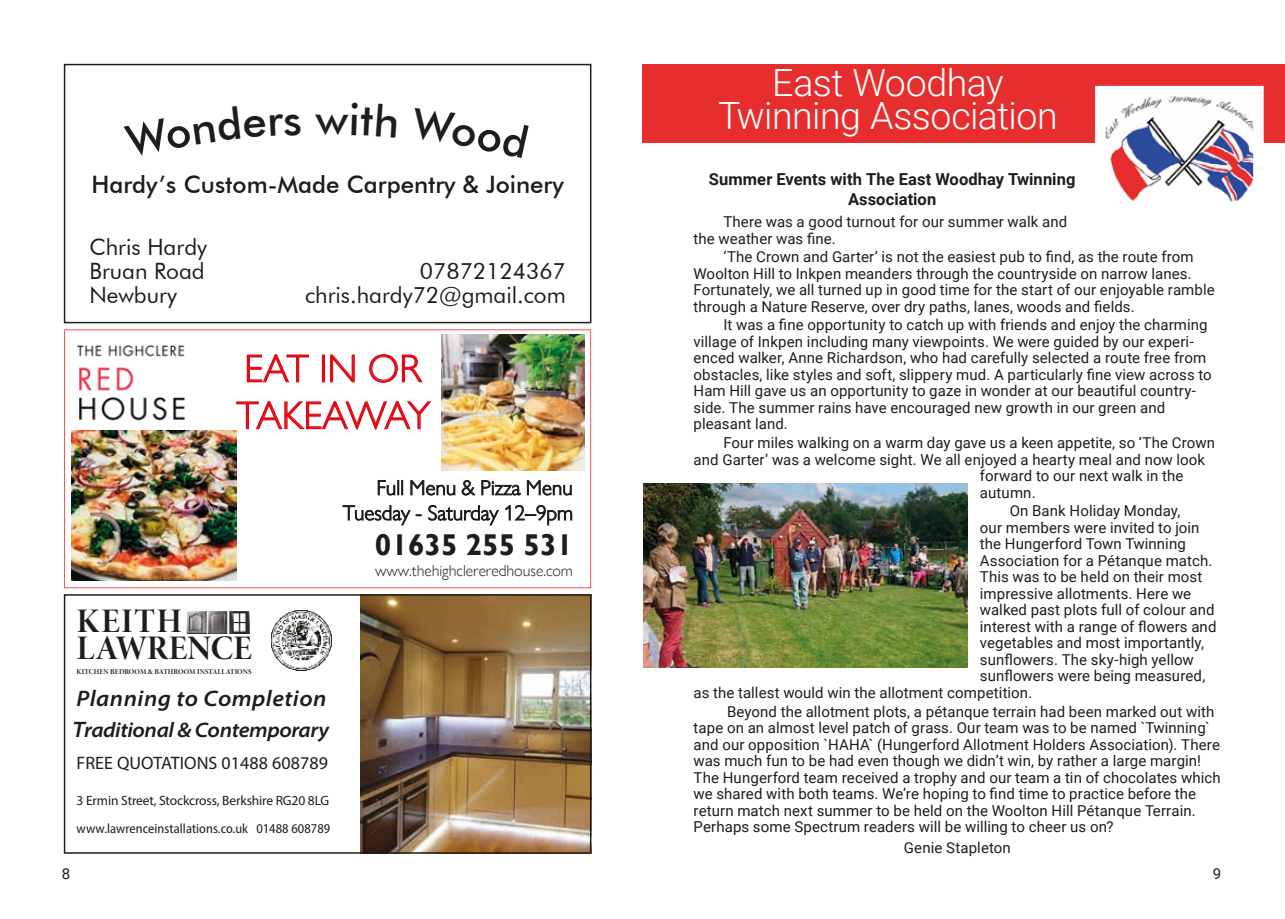
<style>
.page{position:relative;width:1285px;height:919px;background:#fff}
.page>*{position:absolute;margin:0;border:0;box-sizing:border-box;transform-origin:0 0}
.t1{font:500 43.5px "Futura BT";color:#1d1d1b}
.t2{font:300 39px/46.8px "Gill Sans Nova";color:#e00914}
.t3{font:300 37.5px/33px "Roboto";letter-spacing:-.015em;color:#fff;text-align:center}
.t4{font:34.5px/27px "Minion Pro Bold Disp";color:#1d1d1b}
.t5{font:700 30px "Gill Sans";color:#1d1d1b}
.t6{font:500 24px "Futura BT";color:#1d1d1b}
.t7{font:22.5px/23.7px "Futura BT";color:#1d1d1b;text-align:justify}
.t8{font:italic 600 semi-expanded 22.5px "Myriad Pro";letter-spacing:.02em;color:#1d1d1b}
.t9{font:300 21.15px "Gill Sans Nova";color:#1d1d1b}
.t10{font:italic 600 semi-expanded 21px "Myriad Pro";letter-spacing:-.02em;color:#1d1d1b}
.t11{font:300 21px "Gill Sans Nova";letter-spacing:.005em;color:#1d1d1b}
.t12{font:18px "Myriad Pro";letter-spacing:.005em;color:#1d1d1b}
.t13{font:700 16.5px/19.5px "Roboto";letter-spacing:.005em;color:#1d1d1b;text-align:center}
.t14{font:300 15.9px "Gill Sans Nova";color:#1d1d1b}
.t15{font:15px/16.5px "Roboto";letter-spacing:.005em;color:#1d1d1b}
.t16{font:semi-condensed 13.5px "Myriad Pro";letter-spacing:.005em;color:#1d1d1b}
.t17{font:13.5px "Myriad Pro";letter-spacing:-.01em;color:#1d1d1b}
.t18{font:7.5px "Minion Pro Bold Disp";letter-spacing:.01em;color:#1d1d1b}
.s1{font-size:22.5px}
</style>
<div class="page">
<div style="left:642px;top:64px;width:642px;height:78px;background:#e62e2e"></div>
<img style="left:1105px;top:97px;width:147px;height:104px">
<div style="left:1094px;top:86px;width:169px;height:126px;border:10px solid #fff"></div>
<svg style="left:64px;top:329px;width:527px;height:259px"></svg>
<img style="left:68px;top:333px;width:128px;height:102px">
<img style="left:71px;top:431px;width:165px;height:149px">
<img style="left:441px;top:334px;width:143px;height:137px">
<div style="left:64px;top:64px;width:527px;height:259px;border:2px solid #1d1d1b"></div>
<img style="left:361px;top:597px;width:227px;height:253px">
<img style="left:271px;top:610px;width:61px;height:60px">
<img style="left:186px;top:611px;width:63px;height:22px">
<div style="left:64px;top:594px;width:527px;height:259px;border:2px solid #1d1d1b"></div>
<img style="left:643px;top:483px;width:323px;height:184px">
<h1 class="t1" style="left:315px;top:93px;width:34px">w</h1>
<h3 class="t6" style="left:91px;top:170px;width:473px">Hardy’s Custom-Made Carpentry &amp; Joinery</h3>
<h3 class="t7" style="left:89px;top:235px;width:119px">Chris Hardy Bruan Road Newbury</h3>
<h3 class="t7" style="left:305px;top:259px;width:262px;text-align:right">07872124367 chris.hardy72@gmail.com</h3>
<h2 class="t2" style="left:236px;top:345px;width:195px">EAT IN OR<br>TAKEAWAY</h2>
<h3 class="t11" style="left:376px;top:476px;width:197px">Full Menu &amp; Pizza Menu</h3>
<h3 class="t9" style="left:342px;top:501px;width:232px">Tuesday - Saturday 12–9pm</h3>
<h3 class="t5" style="left:375px;top:526px;width:200px">01635 255 531</h3>
<p class="t14" style="left:375px;top:562px;width:199px">www.thehighclereredhouse.com</p>
<h3 class="t4" style="left:77px;top:607px;width:177px">KEITH<br>LAWRENCE</h3>
<p class="t18" style="left:77px;top:666px;width:176px">KITCHEN BEDROOM &amp; BATHROOM INSTALLATIONS</p>
<h3 class="t8" style="left:77px;top:683px;width:251px">Planning to Completion</h3>
<h3 class="t10" style="left:72px;top:716px;width:258px"><span class="s1">T</span>raditional &amp; Contemporary</h3>
<p class="t12" style="left:77px;top:752px;width:253px">FREE QUOTATIONS 01488 608789</p>
<p class="t17" style="left:77px;top:792px;width:254px">3 Ermin Street, Stockcross, Berkshire RG20 8LG</p>
<p class="t16" style="left:77px;top:819px;width:255px">www.lawrenceinstallations.co.uk 01488 608789</p>
<h3 class="t3" style="left:718px;top:65px;width:341px">East Woodhay<br>Twinning Association</h3>
<p class="t13" style="left:708px;top:169px;width:368px">Summer Events with The East Woodhay Twinning<br>Association</p>
<p class="t15" style="left:693px;top:213px;width:375px;text-indent:30px">There was a good turnout for our summer walk and the weather was fine.</p>
<p class="t15" style="left:693px;top:248px;width:522px;text-indent:30px">‘The Crown and Garter’ is not the easiest pub to find, as the route from Woolton Hill to Inkpen meanders through the countryside on narrow lanes.<br>Fortunately, we all turned up in good time for the start of our enjoyable ramble through a Nature Reserve, over dry paths, lanes, woods and fields.</p>
<p class="t15" style="left:693px;top:316px;width:519px;text-indent:30px">It was a fine opportunity to catch up with friends and enjoy the charming village of Inkpen including many viewpoints. We were guided by our experi&shy;enced walker, Anne Richardson, who had carefully selected a route free from obstacles, like styles and soft, slippery mud. A particularly fine view across to Ham Hill gave us an opportunity to gaze in wonder at our beautiful country&shy;side. The summer rains have encouraged new growth in our green and pleasant land.</p>
<p class="t15" style="left:723px;top:434px;width:493px">Four miles walking on a warm day gave us a keen appetite, so ‘The Crown</p>
<p class="t15" style="left:693px;top:450px;width:513px">and Garter’ was a welcome sight. We all enjoyed a hearty meal and now look</p>
<p class="t15" style="left:979px;top:467px;width:205px">forward to our next walk in the</p>
<p class="t15" style="left:979px;top:483px;width:57px">autumn.</p>
<p class="t15" style="left:1009px;top:502px;width:172px">On Bank Holiday Monday,</p>
<p class="t15" style="left:979px;top:518px;width:221px">our members were invited to join</p>
<p class="t15" style="left:979px;top:535px;width:207px">the Hungerford Town Twinning</p>
<p class="t15" style="left:979px;top:551px;width:234px">Association for a Pétanque match.</p>
<p class="t15" style="left:979px;top:568px;width:224px">This was to be held on their most</p>
<p class="t15" style="left:979px;top:584px;width:213px">impressive allotments. Here we</p>
<p class="t15" style="left:979px;top:601px;width:236px">walked past plots full of colour and</p>
<p class="t15" style="left:979px;top:617px;width:238px">interest with a range of flowers and</p>
<p class="t15" style="left:979px;top:634px;width:226px">vegetables and most importantly,</p>
<p class="t15" style="left:979px;top:650px;width:215px">sunflowers. The sky-high yellow</p>
<p class="t15" style="left:979px;top:667px;width:227px">sunflowers were being measured,</p>
<p class="t15" style="left:693px;top:683px;width:340px">as the tallest would win the allotment competition.</p>
<p class="t15" style="left:693px;top:702px;width:528px;text-indent:33px">Beyond the allotment plots, a pétanque terrain had been marked out with tape on an almost level patch of grass. Our team was to be named `Twinning` and our opposition `HAHA` (Hungerford Allotment Holders Association). There was much fun to be had even though we didn’t win, by rather a large margin!<br>The Hungerford team received a trophy and our team a tin of chocolates which we shared with both teams. We’re hoping to find time to practice before the return match next summer to be held on the Woolton Hill Pétanque Terrain.<br>Perhaps some Spectrum readers will be willing to cheer us on?</p>
<p class="t15" style="left:903px;top:838px;width:109px">Genie Stapleton</p>
<p class="t15" style="left:62px;top:865px;width:10px">8</p>
<p class="t15" style="left:1212px;top:865px;width:10px">9</p>
</div>
